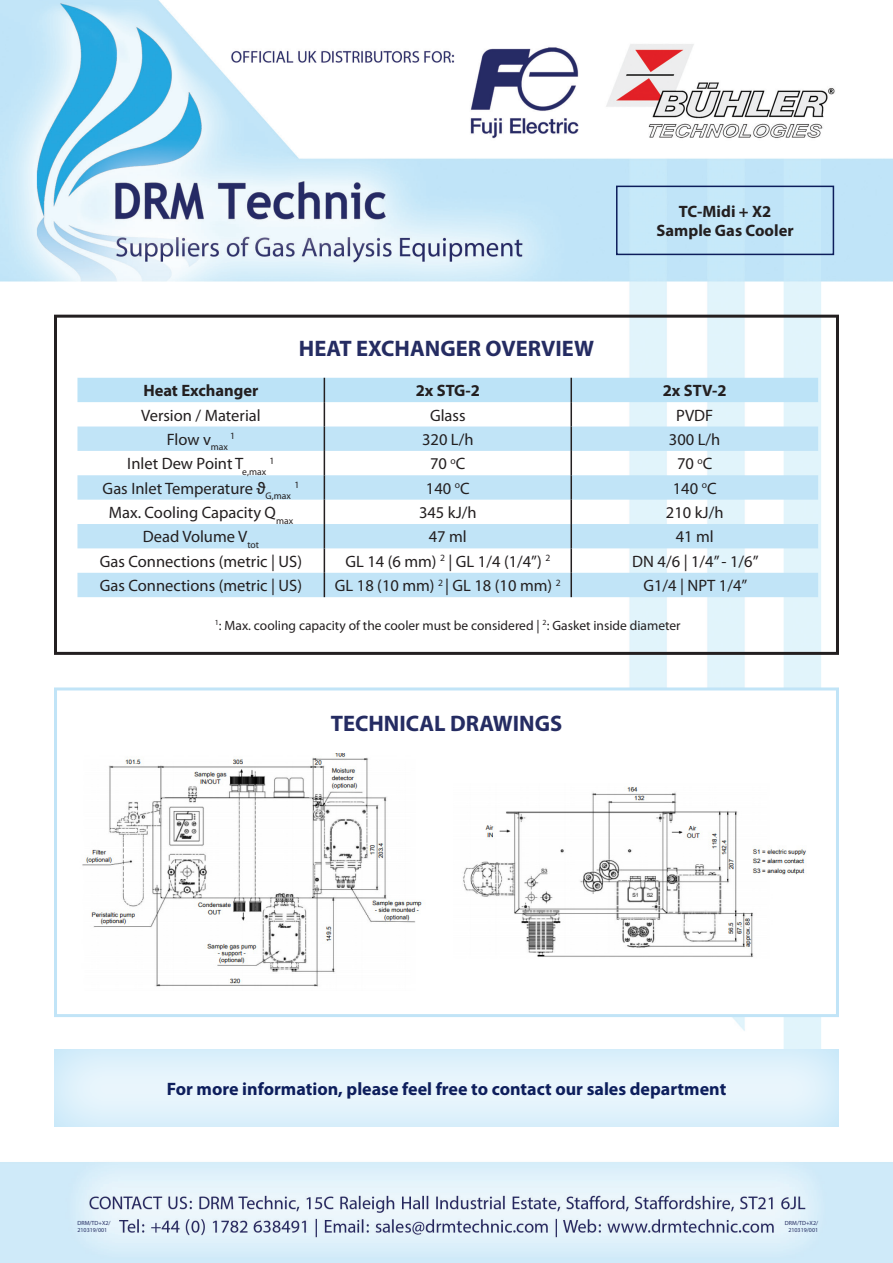
<style>
.page{position:relative;width:893px;height:1263px;background:#fff}
.page>*{position:absolute;margin:0;border:0;box-sizing:border-box;transform-origin:0 0}
.t1{font:700 22.5px "Myriad Pro";color:#252c62}
.t2{font:700 18px "Myriad Pro";color:#0d1e5c}
.t3{font:16.5px "Myriad Pro";color:#231f20}
.t4{font:700 16.5px "Myriad Pro";color:#231f20}
.t5{font:13.5px "Myriad Pro";color:#231f20}
.t6{font:9.6px "Myriad Pro";color:#231f20}
.t7{font:6px/7.2px "Myriad Pro";color:#232c61}
.s1{font-family:"Arial"}
</style>
<div class="page">
<img style="left:0;top:0;width:893px;height:1263px">
<div style="left:54px;top:315px;width:785px;height:340px;border:3px solid #231f20"></div>
<svg style="left:77px;top:378px;width:741px;height:219px"></svg>
<hr style="left:570px;top:573px;width:2px;height:24px;background:#231f20">
<div style="left:56px;top:689px;width:781px;height:326px;background:#fff"></div>
<div style="left:54px;top:687px;width:785px;height:330px;border:3px solid #c1e4f7"></div>
<img style="left:82px;top:753px;width:340px;height:234px">
<img style="left:463px;top:787px;width:343px;height:171px">
<div style="left:53px;top:1048px;width:786px;height:79px;background:#e2f3fc"></div>
<div style="left:616px;top:186px;width:218px;height:69px;border:2px solid #0d1e5c"></div>
<p class="t1" style="left:299px;top:333px;width:297px">HEAT EXCHANGER OVERVIEW</p>
<p class="t4" style="left:679px;top:200px;width:94px">TC-Midi + X2</p>
<p class="t4" style="left:656px;top:220px;width:139px">Sample Gas Cooler</p>
<p class="t4" style="left:143px;top:380px;width:117px">Heat Exchanger</p>
<p class="t4" style="left:416px;top:380px;width:66px">2x STG-2</p>
<p class="t4" style="left:663px;top:380px;width:66px">2x STV-2</p>
<p class="t3" style="left:141px;top:405px;width:121px">Version / Material</p>
<p class="t3" style="left:430px;top:405px;width:37px">Glass</p>
<p class="t3" style="left:676px;top:405px;width:39px">PVDF</p>
<p class="t3" style="left:167px;top:429px;width:63px">Flow v<sub>max</sub></p>
<p class="t6" style="left:230px;top:430px;width:6px">1</p>
<p class="t3" style="left:422px;top:429px;width:53px">320 L/h</p>
<p class="t3" style="left:669px;top:429px;width:53px">300 L/h</p>
<p class="t3" style="left:127px;top:454px;width:140px">Inlet Dew Point T<sub>e,max</sub></p>
<p class="t6" style="left:270px;top:455px;width:6px">1</p>
<p class="t3" style="left:430px;top:454px;width:37px">70 <sup>o</sup>C</p>
<p class="t3" style="left:677px;top:454px;width:37px">70 <sup>o</sup>C</p>
<p class="t3" style="left:103px;top:478px;width:190px">Gas Inlet Temperature <span class="s1">ϑ</span><sub>G,max</sub></p>
<p class="t6" style="left:294px;top:479px;width:6px">1</p>
<p class="t3" style="left:426px;top:478px;width:45px">140 <sup>o</sup>C</p>
<p class="t3" style="left:673px;top:478px;width:45px">140 <sup>o</sup>C</p>
<p class="t3" style="left:109px;top:502px;width:186px">Max. Cooling Capacity Q<sub>max</sub></p>
<p class="t3" style="left:419px;top:502px;width:59px">345 kJ/h</p>
<p class="t3" style="left:666px;top:502px;width:59px">210 kJ/h</p>
<p class="t3" style="left:143px;top:527px;width:118px">Dead Volume V<sub>tot</sub></p>
<p class="t3" style="left:429px;top:527px;width:40px">47 ml</p>
<p class="t3" style="left:676px;top:527px;width:40px">41 ml</p>
<p class="t3" style="left:100px;top:551px;width:204px">Gas Connections (metric | US)</p>
<p class="t3" style="left:345px;top:551px;width:206px">GL 14 (6 mm) <sup>2</sup> | GL 1/4 (1/4”) <sup>2</sup></p>
<p class="t3" style="left:632px;top:551px;width:128px">DN 4/6 | 1/4” - 1/6”</p>
<p class="t3" style="left:100px;top:575px;width:204px">Gas Connections (metric | US)</p>
<p class="t3" style="left:335px;top:575px;width:227px">GL 18 (10 mm) <sup>2</sup> | GL 18 (10 mm) <sup>2</sup></p>
<p class="t3" style="left:643px;top:575px;width:105px">G1/4 | NPT 1/4”</p>
<p class="t5" style="left:215px;top:617px;width:467px"><sup>1</sup>: Max. cooling capacity of the cooler must be considered | <sup>2</sup>: Gasket inside diameter</p>
<p class="t1" style="left:331px;top:708px;width:233px">TECHNICAL DRAWINGS</p>
<p class="t2" style="left:167px;top:1077px;width:561px">For more information, please feel free to contact our sales department</p>
<p class="t7" style="left:77px;top:1219px;width:35px">DRM/TD+X2/<br>210319/001</p>
<p class="t7" style="left:785px;top:1219px;width:35px;text-align:center">DRM/TD+X2/<br>210319/001</p>
</div>
